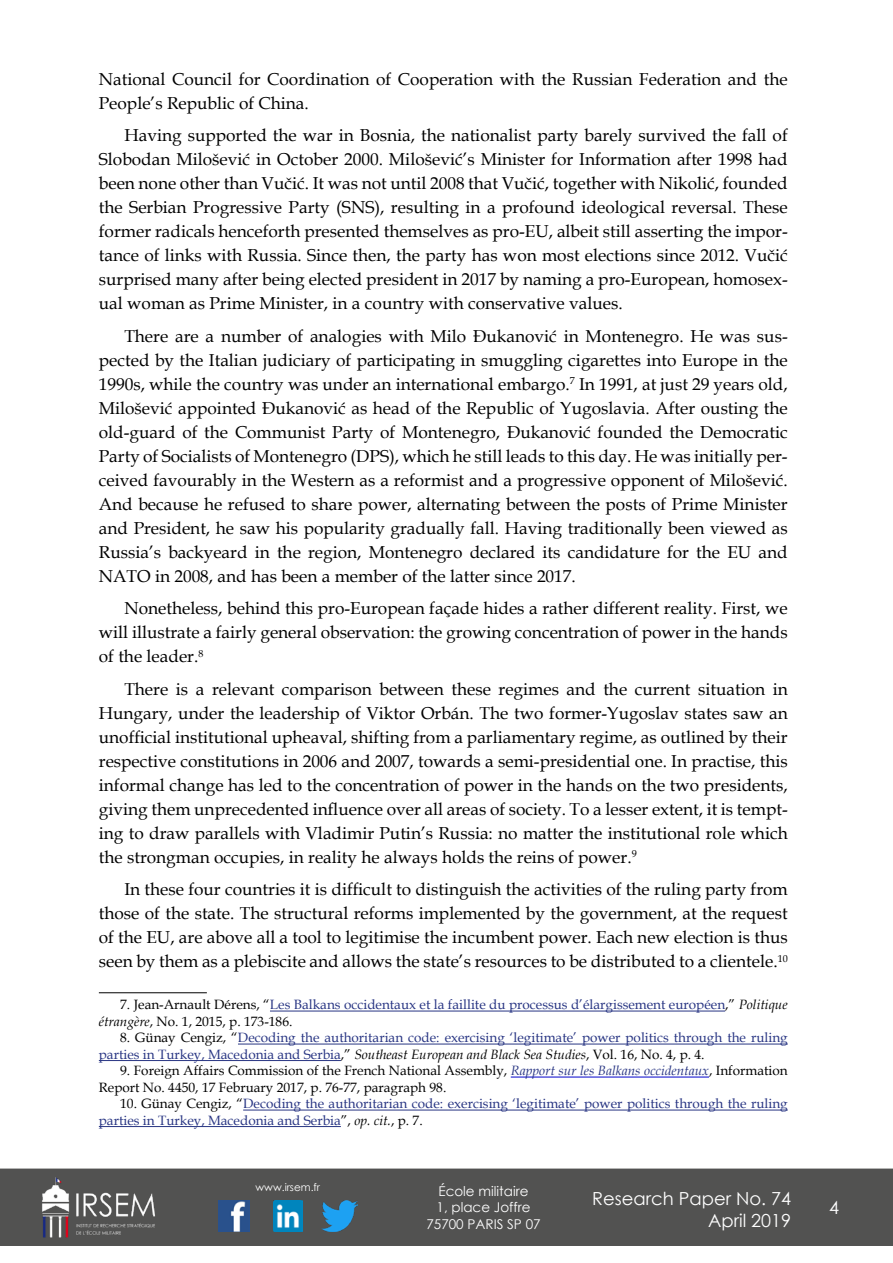
<style>
.page{position:relative;width:893px;height:1263px;background:#fff}
.page>*{position:absolute;margin:0;border:0;box-sizing:border-box;transform-origin:0 0}
.t1{font:18px/21.6px "Century Gothic";color:#fff;text-align:right}
.t2{font:17.25px/24px "Book Antiqua";color:#000;text-align:justify}
.t3{font:13.5px/16.5px "Book Antiqua";color:#283583}
.t4{font:13.5px/16.5px "Book Antiqua";color:#000}
.t5{font:13.5px/16.2px "Century Gothic";color:#fff;text-align:center}
.t6{font:10.5px "Century Gothic";color:#fff}
.s1{color:#000}
.s2{font-style:italic;color:#000}
.s3{font-style:italic;color:#283583}
</style>
<div class="page">
<div style="left:0;top:1168px;width:893px;height:78px;background:#525251;border:2px solid #525251"></div>
<img style="left:39px;top:1169px;width:117px;height:76px">
<img style="left:322px;top:1200px;width:36px;height:32px">
<img style="left:218px;top:1200px;width:31px;height:32px">
<img style="left:274px;top:1200px;width:28px;height:32px">
<hr style="left:99px;top:992px;width:108px;height:1px;background:#000">
<hr style="left:270px;top:1011px;width:455px;height:1px;background:#283583">
<hr style="left:238px;top:1044px;width:550px;height:1px;background:#283583">
<hr style="left:99px;top:1060px;width:242px;height:1px;background:#283583">
<hr style="left:511px;top:1077px;width:198px;height:1px;background:#00c">
<hr style="left:243px;top:1110px;width:545px;height:1px;background:#283583">
<hr style="left:99px;top:1126px;width:242px;height:1px;background:#283583">
<p class="t2" style="left:99px;top:67px;width:690px">National Council for Coordination of Cooperation with the Russian Federation and the<br>People’s Republic of China.</p>
<p class="t2" style="left:99px;top:123px;width:690px;text-indent:26px">Having supported the war in Bosnia, the nationalist party barely survived the fall of Slobodan Milošević in October 2000. Milošević’s Minister for Information after 1998 had been none other than Vučić. It was not until 2008 that Vučić, together with Nikolić, founded the Serbian Progressive Party (SNS), resulting in a profound ideological reversal. These former radicals henceforth presented themselves as pro-EU, albeit still asserting the impor&shy;tance of links with Russia. Since then, the party has won most elections since 2012. Vučić surprised many after being elected president in 2017 by naming a pro-European, homosex&shy;ual woman as Prime Minister, in a country with conservative values.</p>
<p class="t2" style="left:99px;top:324px;width:690px;text-indent:26px">There are a number of analogies with Milo Đukanović in Montenegro. He was sus&shy;pected by the Italian judiciary of participating in smuggling cigarettes into Europe in the 1990s, while the country was under an international embargo.<sup>7</sup> In 1991, at just 29 years old, Milošević appointed Đukanović as head of the Republic of Yugoslavia. After ousting the old-guard of the Communist Party of Montenegro, Đukanović founded the Democratic Party of Socialists of Montenegro (DPS), which he still leads to this day. He was initially per&shy;ceived favourably in the Western as a reformist and a progressive opponent of Milošević.<br>And because he refused to share power, alternating between the posts of Prime Minister and President, he saw his popularity gradually fall. Having traditionally been viewed as Russia’s backyeard in the region, Montenegro declared its candidature for the EU and NATO in 2008, and has been a member of the latter since 2017.</p>
<p class="t2" style="left:99px;top:596px;width:690px;text-indent:26px">Nonetheless, behind this pro-European façade hides a rather different reality. First, we will illustrate a fairly general observation: the growing concentration of power in the hands of the leader.<sup>8</sup></p>
<p class="t2" style="left:99px;top:677px;width:690px;text-indent:26px">There is a relevant comparison between these regimes and the current situation in Hungary, under the leadership of Viktor Orbán. The two former-Yugoslav states saw an unofficial institutional upheaval, shifting from a parliamentary regime, as outlined by their respective constitutions in 2006 and 2007, towards a semi-presidential one. In practise, this informal change has led to the concentration of power in the hands on the two presidents, giving them unprecedented influence over all areas of society. To a lesser extent, it is tempt&shy;ing to draw parallels with Vladimir Putin’s Russia: no matter the institutional role which the strongman occupies, in reality he always holds the reins of power.<sup>9</sup></p>
<p class="t2" style="left:99px;top:877px;width:690px;text-indent:26px">In these four countries it is difficult to distinguish the activities of the ruling party from those of the state. The structural reforms implemented by the government, at the request of the EU, are above all a tool to legitimise the incumbent power. Each new election is thus seen by them as a plebiscite and allows the state’s resources to be distributed to a clientele.<sup>10</sup></p>
<p class="t3" style="left:99px;top:996px;width:690px;text-indent:21px"><span class="s1">7. Jean-Arnault Dérens, “</span>Les Balkans occidentaux et la faillite du processus d’élargissement européen<span class="s1">,”</span> <span class="s2">Politique étrangère</span><span class="s1">, No. 1, 2015, p. 173-186.</span></p>
<p class="t3" style="left:99px;top:1029px;width:690px;text-indent:21px"><span class="s1">8. Günay Cengiz, “</span>Decoding the authoritarian code: exercising ‘legitimate’ power politics through the ruling parties in Turkey, Macedonia and Serbia<span class="s1">,”</span> <span class="s2">Southeast European and Black Sea Studies</span><span class="s1">, Vol. 16, No. 4, p. 4.</span></p>
<p class="t4" style="left:99px;top:1062px;width:690px;text-indent:21px">9. Foreign Affairs Commission of the French National Assembly, <span class="s3">Rapport sur les Balkans occidentaux</span>, Information<br>Report No. 4450, 17 February 2017, p. 76-77, paragraph 98.</p>
<p class="t3" style="left:99px;top:1095px;width:690px;text-indent:21px"><span class="s1">10. Günay Cengiz, “</span>Decoding the authoritarian code: exercising ‘legitimate’ power politics through the ruling parties in Turkey, Macedonia and Serbia<span class="s1">”,</span> <span class="s2">op. cit.</span><span class="s1">, p. 7.</span></p>
<p class="t6" style="left:256px;top:1179px;width:66px">www.irsem.fr</p>
<p class="t5" style="left:426px;top:1183px;width:116px">École militaire<br>1, place Joffre<br>75700 PARIS SP 07</p>
<p class="t1" style="left:592px;top:1187px;width:200px">Research Paper No. 74<br>April 2019</p>
<p class="t1" style="left:829px;top:1196px;width:11px">4</p>
</div>
